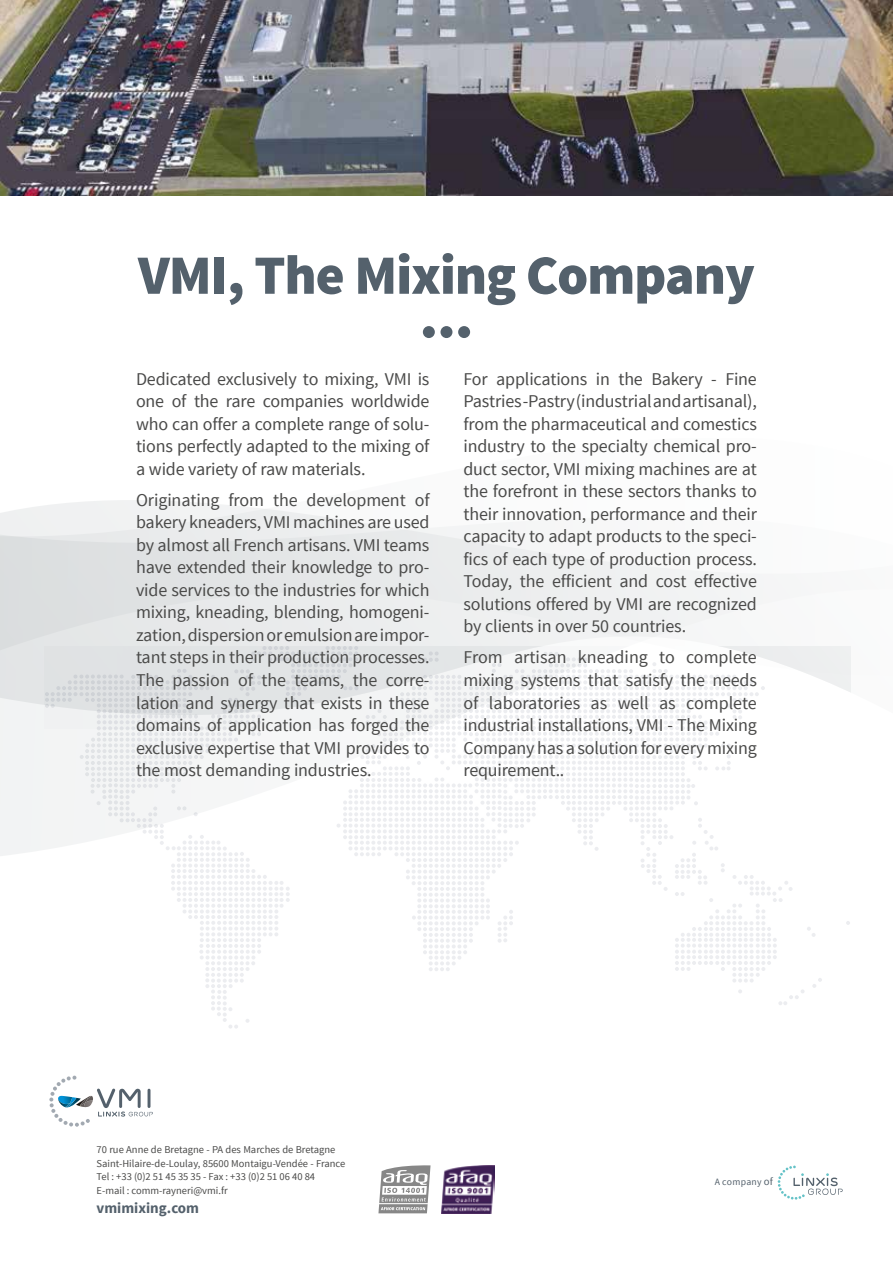
<style>
.page{position:relative;width:893px;height:1263px;background:#fff}
.page>*{position:absolute;margin:0;border:0;box-sizing:border-box;transform-origin:0 0}
.t1{font:900 55.5px "Source Sans Pro";letter-spacing:-.02em;color:#54616c}
.t2{font:18px/22.5px "Source Sans Pro";letter-spacing:-.01em;color:#4a4a49;text-align:justify}
.t3{font:700 15px "Source Sans Pro";color:#54616c}
.t4{font:10.5px/13.5px "Source Sans Pro";color:#4a4a49}
.t5{font:9.75px "Source Sans Pro";letter-spacing:.025em;color:#54616c}
.s1{font-size:10.8px}
</style>
<div class="page">
<div style="left:0;top:729px;width:45px;height:127px;background:#f2f3f4"></div>
<svg style="left:0;top:500px;width:851px;height:229px;fill:#eeeff0"></svg>
<svg style="left:45px;top:646px;width:805px;height:382px"></svg>
<svg style="left:49px;top:1076px;width:104px;height:51px"></svg>
<img style="left:0;top:0;width:893px;height:195px">
<svg style="left:778px;top:1165px;width:65px;height:34px"></svg>
<img style="left:442px;top:1165px;width:52px;height:48px">
<svg style="left:378px;top:1165px;width:53px;height:48px"></svg>
<hr style="left:379px;top:1203px;width:49px;height:1px;background:#fff">
<div style="left:423px;top:326px;width:12px;height:12px;background:#54616c;border-radius:50%"></div>
<div style="left:440px;top:326px;width:12px;height:12px;background:#54616c;border-radius:50%"></div>
<div style="left:458px;top:326px;width:12px;height:12px;background:#54616c;border-radius:50%"></div>
<h1 class="t1" style="left:138px;top:239px;width:618px">VMI, The Mixing Company</h1>
<p class="t2" style="left:136px;top:368px;width:295px">Dedicated exclusively to mixing, VMI is one of the rare companies worldwide who can offer a complete range of solu&shy;tions perfectly adapted to the mixing of a wide variety of raw materials.</p>
<p class="t2" style="left:136px;top:489px;width:295px">Originating from the development of bakery kneaders, VMI machines are used by almost all French artisans. VMI teams have extended their knowledge to pro&shy;vide services to the industries for which mixing, kneading, blending, homogeni&shy;zation, dispersion or emulsion are impor&shy;tant steps in their production processes.<br>The passion of the teams, the corre&shy;lation and synergy that exists in these domains of application has forged the exclusive expertise that VMI provides to the most demanding industries.</p>
<p class="t2" style="left:463px;top:368px;width:295px">For applications in the Bakery - Fine Pastries -Pastry (industrial and artisanal), from the pharmaceutical and comestics industry to the specialty chemical pro&shy;duct sector, VMI mixing machines are at the forefront in these sectors thanks to their innovation, performance and their capacity to adapt products to the speci&shy;fics of each type of production process.<br>Today, the efficient and cost effective solutions offered by VMI are recognized by clients in over 50 countries.</p>
<p class="t2" style="left:463px;top:646px;width:295px">From artisan kneading to complete mixing systems that satisfy the needs of laboratories as well as complete industrial installations, VMI - The Mixing Company has a solution for every mixing requirement..</p>
<p class="t4" style="left:97px;top:1143px;width:250px">70 rue Anne de Bretagne - PA des Marches de Bretagne Saint-Hilaire-de-Loulay, 85600 Montaigu-Vendée - France Tel : +33 (0)2 51 45 35 35 - Fax : +33 (0)2 51 06 40 84<br>E-mail : comm-rayneri@vmi.fr</p>
<p class="t3" style="left:97px;top:1199px;width:104px">vmimixing.com</p>
<p class="t5" style="left:715px;top:1176px;width:60px">A company <span class="s1">of</span></p>
</div>
